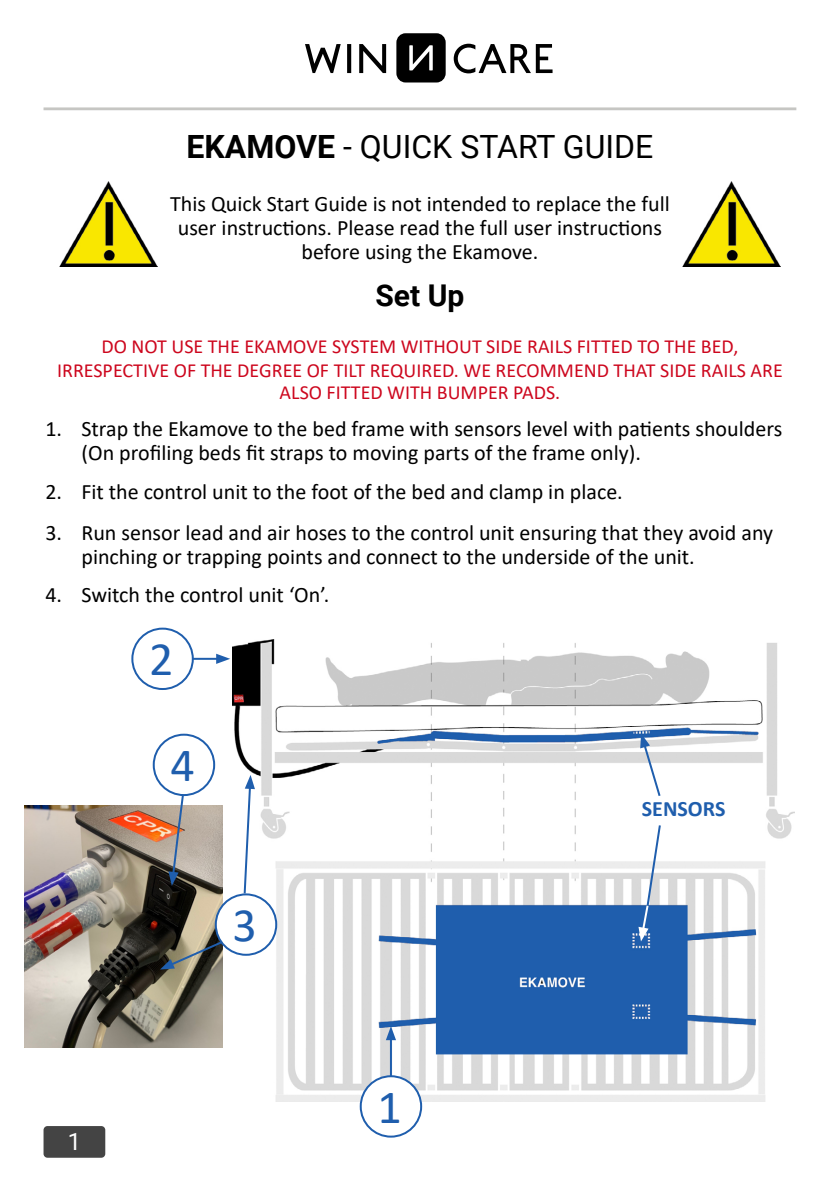
<style>
.page{position:relative;width:840px;height:1191px;background:#fff}
.page>*{position:absolute;margin:0;border:0;box-sizing:border-box;transform-origin:0 0}
.t1{font:48px "Calibri";color:#1f5ead}
.t2{font:32px "Roboto";color:#000}
.t3{font:700 30px "Roboto";color:#000}
.t4{font:23.8px "Roboto";color:#fff}
.t5{font:22px/24px "Calibri";color:#000}
.t6{font:700 22px "Calibri";color:#1f5ead}
.t7{font:20px/24px "Calibri";color:#cd071e;text-align:center}
.s1{font-weight:700}
</style>
<div class="page">
<div style="left:396px;top:33px;width:49px;height:49px;background:#000;border-radius:9px"></div>
<svg style="left:409px;top:45px;width:23px;height:25px"></svg>
<svg style="left:453px;top:44px;width:99px;height:29px"></svg>
<svg style="left:359px;top:44px;width:27px;height:29px"></svg>
<svg style="left:347px;top:44px;width:4px;height:29px"></svg>
<svg style="left:305px;top:44px;width:35px;height:29px"></svg>
<hr style="left:43px;top:107px;width:752px;height:3px;background:#c6c6c3">
<div style="left:43px;top:1126px;width:62px;height:31px;background:#444;border-radius:4px"></div>
<img style="left:25px;top:805px;width:197px;height:242px">
<img style="left:232px;top:639px;width:562px;height:462px">
<div style="left:131px;top:627px;width:63px;height:63px;border:2px solid #1f5ead;border-radius:50%"></div>
<hr style="left:192px;top:658px;width:27px;height:2px;background:#1f5ead">
<svg style="left:216px;top:653px;width:14px;height:11px"></svg>
<div style="left:216px;top:894px;width:60px;height:60px;background:#fff;border-radius:50%"></div>
<div style="left:215px;top:893px;width:62px;height:62px;border:2px solid #1f5ead;border-radius:50%"></div>
<svg style="left:160px;top:939px;width:65px;height:30px;background:#696960"></svg>
<svg style="left:242px;top:775px;width:13px;height:120px"></svg>
<div style="left:360px;top:1076px;width:61px;height:60px;background:#fff;border-radius:50%"></div>
<div style="left:359px;top:1075px;width:63px;height:62px;border:2px solid #1f5ead;border-radius:50%"></div>
<hr style="left:390px;top:1037px;width:2px;height:39px;background:#1f5ead">
<svg style="left:385px;top:1026px;width:11px;height:14px"></svg>
<svg style="left:639px;top:733px;width:22px;height:65px"></svg>
<svg style="left:638px;top:823px;width:23px;height:118px"></svg>
<div style="left:153px;top:733px;width:62px;height:63px;border:2px solid #1f5ead;border-radius:50%"></div>
<svg style="left:168px;top:792px;width:17px;height:94px;background:#989393"></svg>
<img style="left:60px;top:182px;width:97px;height:85px">
<img style="left:682px;top:181px;width:97px;height:85px">
<h2 class="t2" style="left:186px;top:124px;width:468px"><span class="s1">EKAMOVE</span> - QUICK START GUIDE</h2>
<p class="t5" style="left:170px;top:191px;width:501px;text-align:center">This Quick Start Guide is not intended to replace the full user instructions. Please read the full user instructions before using the Ekamove.</p>
<h3 class="t3" style="left:375px;top:274px;width:90px">Set Up</h3>
<p class="t7" style="left:57px;top:334px;width:726px">DO NOT USE THE EKAMOVE SYSTEM WITHOUT SIDE RAILS FITTED TO THE BED,<br>IRRESPECTIVE OF THE DEGREE OF TILT REQUIRED. WE RECOMMEND THAT SIDE RAILS ARE</p>
<p class="t7" style="left:279px;top:380px;width:282px">ALSO FITTED WITH BUMPER PADS.</p>
<p class="t5" style="left:81px;top:416px;width:702px;text-indent:-36px">1. Strap the Ekamove to the bed frame with sensors level with patients shoulders (On profiling beds fit straps to moving parts of the frame only).</p>
<p class="t5" style="left:45px;top:479px;width:578px">2. Fit the control unit to the foot of the bed and clamp in place.</p>
<p class="t5" style="left:81px;top:520px;width:692px;text-indent:-36px">3. Run sensor lead and air hoses to the control unit ensuring that they avoid any pinching or trapping points and connect to the underside of the unit.</p>
<p class="t5" style="left:45px;top:582px;width:285px">4. Switch the control unit ‘On’.</p>
<h1 class="t1" style="left:149px;top:626px;width:26px">2</h1>
<p class="t4" style="left:68px;top:1125px;width:15px">1</p>
<h1 class="t1" style="left:170px;top:732px;width:26px">4</h1>
<h1 class="t1" style="left:232px;top:891px;width:26px">3</h1>
<h1 class="t1" style="left:377px;top:1073px;width:26px">1</h1>
<p class="t6" style="left:641px;top:793px;width:85px">SENSORS</p>
</div>
